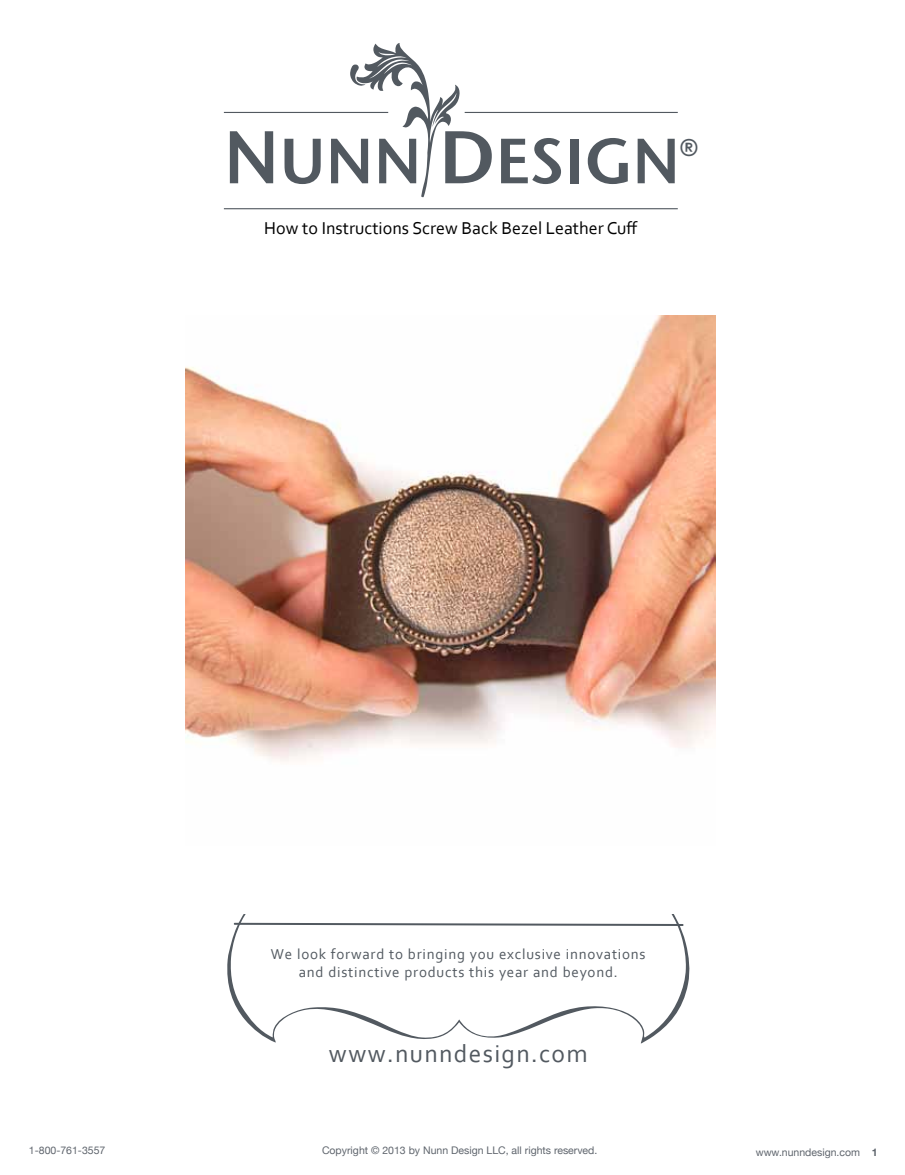
<style>
.page{position:relative;width:905px;height:1175px;background:#fff}
.page>*{position:absolute;margin:0;border:0;box-sizing:border-box;transform-origin:0 0}
.t1{font:36px "Corbel";color:#525960}
.t2{font:25.5px "Corbel";letter-spacing:.05em;color:#525960}
.t3{font:18px "Corbel";color:#000}
.t4{font:15px/18px "Corbel";letter-spacing:.05em;color:#525960;text-align:center}
.t5{font:10.5px "Helvetica Neue";color:#5f656d}
.s1{font-weight:700}
</style>
<div class="page">
<svg style="left:227px;top:914px;width:463px;height:129px"></svg>
<svg style="left:233px;top:922px;width:450px;height:4px"></svg>
<hr style="left:224px;top:208px;width:453px;height:1px;background:#525960">
<svg style="left:230px;top:131px;width:43px;height:52px"></svg>
<svg style="left:284px;top:139px;width:37px;height:45px"></svg>
<svg style="left:331px;top:43px;width:161px;height:154px"></svg>
<svg style="left:501px;top:138px;width:60px;height:46px"></svg>
<div style="left:570px;top:139px;width:9px;height:44px;background:#525960"></div>
<svg style="left:587px;top:138px;width:40px;height:46px"></svg>
<svg style="left:637px;top:139px;width:37px;height:44px"></svg>
<hr style="left:224px;top:112px;width:164px;height:1px;background:#525960">
<hr style="left:464px;top:112px;width:213px;height:1px;background:#525960">
<img style="left:186px;top:315px;width:530px;height:447px">
<p class="t3" style="left:264px;top:217px;width:375px">How to Instructions Screw Back Bezel Leather Cuff</p>
<h1 class="t1" style="left:677px;top:128px;width:24px">®</h1>
<p class="t4" style="left:271px;top:944px;width:376px">We look forward to bringing you exclusive innovations and distinctive products this year and beyond.</p>
<h2 class="t2" style="left:329px;top:1037px;width:260px">www.nunndesign.com</h2>
<p class="t5" style="left:29px;top:1143px;width:78px">1-800-761-3557</p>
<p class="t5" style="left:322px;top:1143px;width:277px">Copyright © 2013 by Nunn Design LLC, all rights reserved.</p>
<p class="t5" style="left:755px;top:1145px;width:123px">www.nunndesign.com <span class="s1">1</span></p>
</div>
